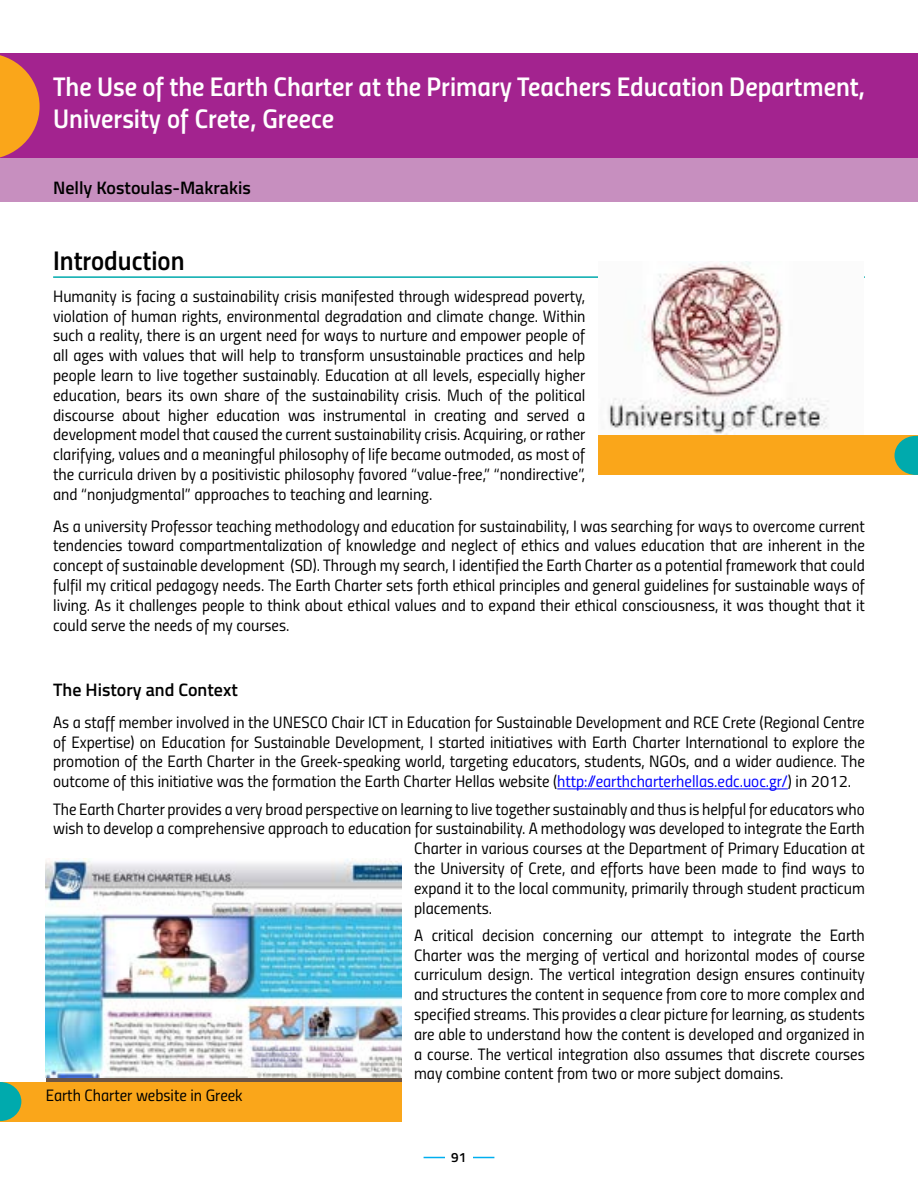
<style>
.page{position:relative;width:918px;height:1188px;background:#fff}
.page>*{position:absolute;margin:0;border:0;box-sizing:border-box;transform-origin:0 0}
.t1{font:27px/32.4px "Titillium Semibold Upright";color:#fff}
.t2{font:27px "Titillium Semibold Upright";color:#000}
.t3{font:600 18px "Titillium";color:#000}
.t4{font:16.5px/19.8px "Titillium Regular Upright";color:#000;text-align:justify}
.t5{font:600 13.5px "Titillium";color:#000}
.s1{color:#00f}
</style>
<div class="page">
<hr style="left:424px;top:1157px;width:70px;height:1px;background:#00aeef">
<div style="left:445px;top:1149px;width:28px;height:18px;background:#fff"></div>
<div style="left:0;top:152px;width:918px;height:49px;background:#c78fbf"></div>
<div style="left:0;top:54px;width:918px;height:104px;background:#a3238f"></div>
<svg style="left:0;top:53px;width:40px;height:105px"></svg>
<hr style="left:557px;top:789px;width:231px;height:1px;background:#00f">
<hr style="left:53px;top:276px;width:812px;height:2px;background:#00aaad">
<img style="left:598px;top:262px;width:266px;height:174px">
<div style="left:598px;top:436px;width:320px;height:39px;background:#faa61a"></div>
<svg style="left:895px;top:436px;width:23px;height:39px"></svg>
<img style="left:46px;top:859px;width:355px;height:219px">
<div style="left:0;top:1082px;width:401px;height:39px;background:#faa61a"></div>
<svg style="left:0;top:1082px;width:21px;height:39px"></svg>
<h1 class="t1" style="left:53px;top:69px;width:813px">The Use of the Earth Charter at the Primary Teachers Education Department,<br>University of Crete, Greece</h1>
<p class="t3" style="left:53px;top:174px;width:199px">Nelly Kostoulas-Makrakis</p>
<h1 class="t2" style="left:53px;top:240px;width:133px">Introduction</h1>
<p class="t4" style="left:53px;top:285px;width:534px">Humanity is facing a sustainability crisis manifested through widespread poverty, violation of human rights, environmental degradation and climate change. Within such a reality, there is an urgent need for ways to nurture and empower people of all ages with values that will help to transform unsustainable practices and help people learn to live together sustainably. Education at all levels, especially higher education, bears its own share of the sustainability crisis. Much of the political discourse about higher education was instrumental in creating and served a development model that caused the current sustainability crisis. Acquiring, or rather clarifying, values and a meaningful philosophy of life became outmoded, as most of the curricula driven by a positivistic philosophy favored “value-free,” “nondirective”, and “nonjudgmental” approaches to teaching and learning.</p>
<p class="t4" style="left:53px;top:515px;width:813px">As a university Professor teaching methodology and education for sustainability, I was searching for ways to overcome current tendencies toward compartmentalization of knowledge and neglect of ethics and values education that are inherent in the concept of sustainable development (SD). Through my search, I identified the Earth Charter as a potential framework that could fulfil my critical pedagogy needs. The Earth Charter sets forth ethical principles and general guidelines for sustainable ways of living. As it challenges people to think about ethical values and to expand their ethical consciousness, it was thought that it could serve the needs of my courses.</p>
<p class="t3" style="left:53px;top:676px;width:186px">The History and Context</p>
<p class="t4" style="left:53px;top:711px;width:813px">As a staff member involved in the UNESCO Chair ICT in Education for Sustainable Development and RCE Crete (Regional Centre of Expertise) on Education for Sustainable Development, I started initiatives with Earth Charter International to explore the promotion of the Earth Charter in the Greek-speaking world, targeting educators, students, NGOs, and a wider audience. The outcome of this initiative was the formation the Earth Charter Hellas website (<span class="s1">http://earthcharterhellas.edc.uoc.gr/</span>) in 2012.</p>
<p class="t4" style="left:53px;top:798px;width:813px">The Earth Charter provides a very broad perspective on learning to live together sustainably and thus is helpful for educators who</p>
<p class="t4" style="left:53px;top:818px;width:813px">wish to develop a comprehensive approach to education for sustainability. A methodology was developed to integrate the Earth</p>
<p class="t4" style="left:414px;top:838px;width:452px">Charter in various courses at the Department of Primary Education at</p>
<p class="t4" style="left:414px;top:857px;width:452px">the University of Crete, and efforts have been made to find ways to</p>
<p class="t4" style="left:414px;top:877px;width:452px">expand it to the local community, primarily through student practicum</p>
<p class="t4" style="left:414px;top:897px;width:79px">placements.</p>
<p class="t4" style="left:414px;top:924px;width:452px">A critical decision concerning our attempt to integrate the Earth Charter was the merging of vertical and horizontal modes of course curriculum design. The vertical integration design ensures continuity and structures the content in sequence from core to more complex and specified streams. This provides a clear picture for learning, as students are able to understand how the content is developed and organized in a course. The vertical integration also assumes that discrete courses may combine content from two or more subject domains.</p>
<p class="t4" style="left:46px;top:1085px;width:198px">Earth Charter website in Greek</p>
<p class="t5" style="left:451px;top:1147px;width:17px">91</p>
</div>
